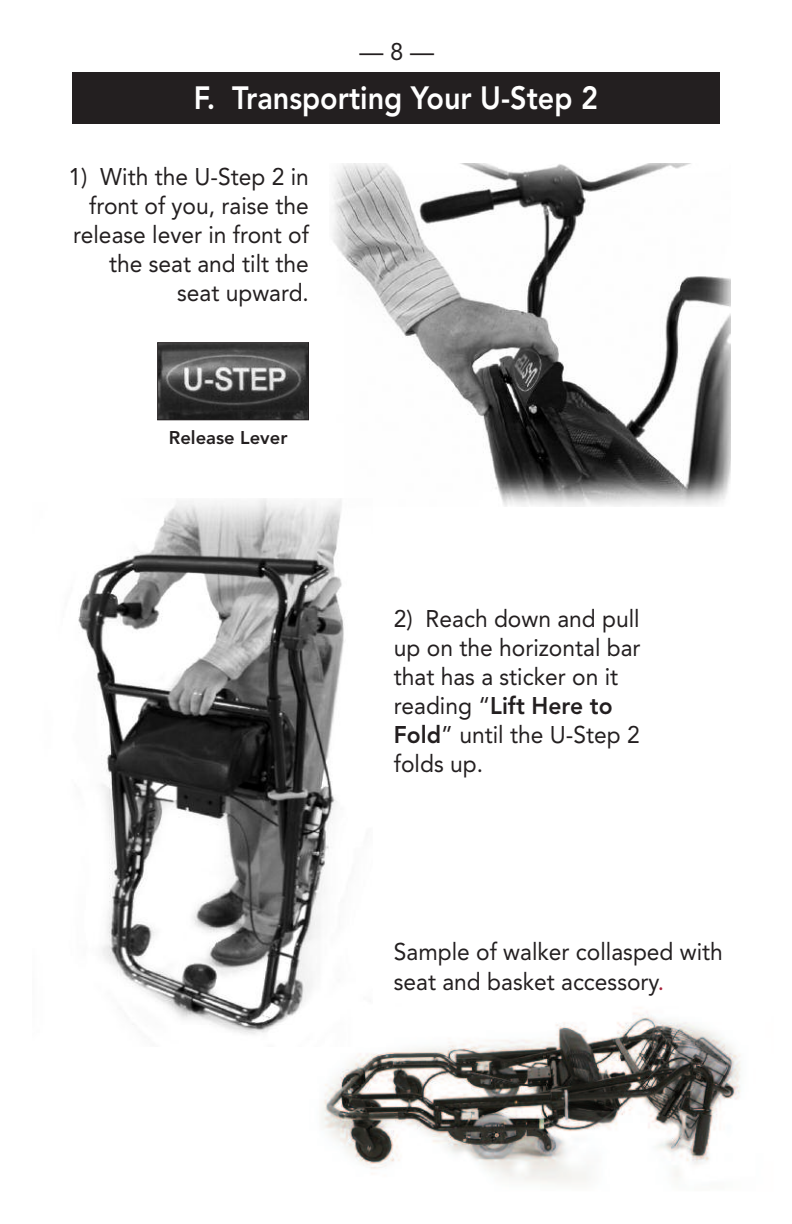
<style>
.page{position:relative;width:792px;height:1224px;background:#fff}
.page>*{position:absolute;margin:0;border:0;box-sizing:border-box;transform-origin:0 0}
.t1{font:800 32px "Avenir";color:#fff;scale:.9 1}
.t2{font:24px/29px "Avenir";color:#231f20;scale:.95 1}
.t3{font:24px "Avenir";color:#231f20}
.t4{font:800 18.4px "Avenir";color:#231f20}
.s1{font-weight:800}
.s2{color:#a7223a}
</style>
<div class="page">
<img style="left:332px;top:164px;width:398px;height:343px">
<img style="left:159px;top:344px;width:148px;height:74px">
<div style="left:157px;top:342px;width:152px;height:78px;border:1px solid #231f20"></div>
<div style="left:72px;top:72px;width:648px;height:52px;background:#231f20"></div>
<img style="left:322px;top:1012px;width:419px;height:171px">
<img style="left:78px;top:498px;width:294px;height:549px">
<p class="t3" style="left:360px;top:32px;width:76px">—8—</p>
<h1 class="t1" style="left:194px;top:73px;width:451px">F. Transporting Your U-Step 2</h1>
<p class="t2" style="left:69px;top:162px;width:255px;text-align:right">1) With the U-Step 2 in front of you, raise the release lever in front of the seat and tilt the seat upward.</p>
<p class="t4" style="left:169px;top:430px;width:120px">Release Lever</p>
<p class="t2" style="left:394px;top:604px;width:261px">2) Reach down and pull up on the horizontal bar that has a sticker on it reading “<span class="s1">Lift Here to<br>Fold</span>” until the U-Step 2 folds up.</p>
<p class="t2" style="left:394px;top:936px;width:348px;line-height:30px">Sample of walker collasped with seat and basket accessory<span class="s2">.</span></p>
</div>
